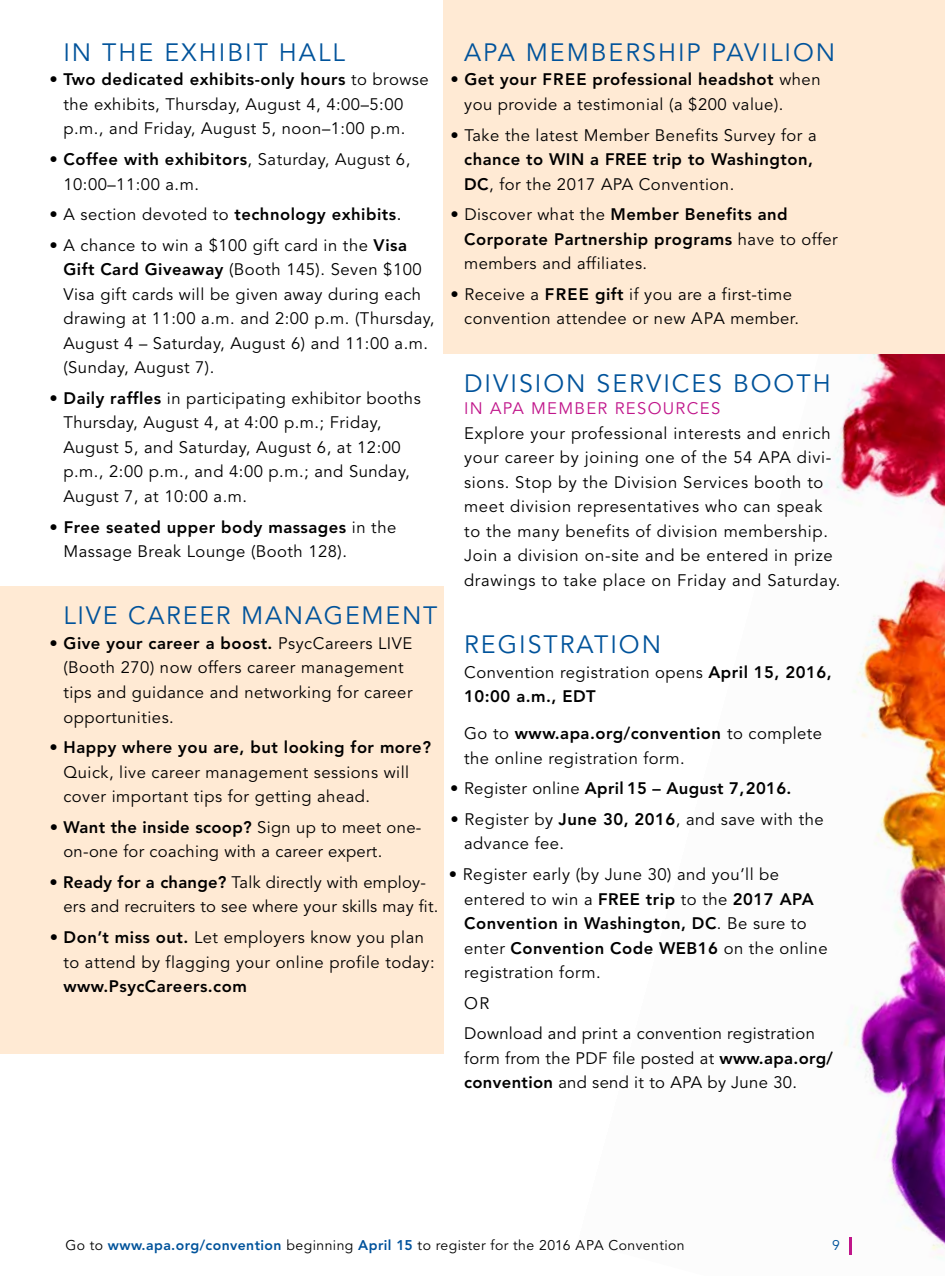
<style>
.page{position:relative;width:945px;height:1276px;background:#fff}
.page>*{position:absolute;margin:0;border:0;box-sizing:border-box;transform-origin:0 0}
.t1{font:24.85px "Avenir LT Std";letter-spacing:.08em;color:#00539b}
.t2{font:16.62px/24.5px "Avenir LT Std";letter-spacing:.03em;color:#000}
.t3{font:800 16.62px/24.5px "Avenir LT Std";letter-spacing:.03em;color:#000}
.t4{font:16.62px "Avenir LT Std";letter-spacing:.08em;color:#c0158a}
.t5{font:14px "Avenir LT Std";letter-spacing:.03em;color:#000}
.t6{font:14px "Avenir LT Std";color:#00539b}
.s1{font-weight:800}
.s2{font-style:inherit}
.s3{font-weight:400}
.s4{font-weight:800;color:#00539b}
.s5{font-weight:800;color:#00529c}
</style>
<div class="page">
<img style="left:824px;top:354px;width:121px;height:905px">
<div style="left:443px;top:0;width:502px;height:354px;background:#ffead4"></div>
<div style="left:0;top:586px;width:443px;height:468px;background:#ffead4"></div>
<hr style="left:849px;top:1237px;width:3px;height:17px;background:#c0158a">
<h1 class="t1" style="left:63px;top:38px;width:283px">IN THE EXHIBIT HALL</h1>
<p class="t2" style="left:63px;top:68px;width:367px;text-indent:-14px">• <span class="s1">Two dedicated exhibits-only hours</span> to browse the exhibits, Thursday, August 4, 4:00–5:00 p.m., and Friday, August 5, noon–1:00 p.m.</p>
<p class="t2" style="left:63px;top:147px;width:348px;text-indent:-14px">• <span class="s1">Coffee with exhibitors</span>, Saturday, August 6,<br>10:00–11:00 a.m.</p>
<p class="t2" style="left:50px;top:203px;width:353px">• A section devoted to <span class="s1">technology exhibits</span><span class="s2">.</span></p>
<p class="t2" style="left:63px;top:233px;width:373px;text-indent:-14px">• A chance to win a $100 gift card in the <span class="s1">Visa Gift Card Giveaway</span> (Booth 145). Seven $100<br>Visa gift cards will be given away during each drawing at 11:00 a.m. and 2:00 p.m. (Thursday, August 4 – Saturday, August 6) and 11:00 a.m. (Sunday, August 7).</p>
<p class="t2" style="left:63px;top:386px;width:359px;text-indent:-14px">• <span class="s1">Daily raffles</span> in participating exhibitor booths Thursday, August 4, at 4:00 p.m.; Friday, August 5, and Saturday, August 6, at 12:00 p.m., 2:00 p.m., and 4:00 p.m.; and Sunday, August 7, at 10:00 a.m.</p>
<p class="t2" style="left:63px;top:515px;width:334px;text-indent:-14px"><span class="s1">• Free seated upper body massages</span> in the<br>Massage Break Lounge (Booth 128).</p>
<h1 class="t1" style="left:63px;top:601px;width:376px">LIVE CAREER MANAGEMENT</h1>
<p class="t2" style="left:63px;top:631px;width:351px;text-indent:-14px">• <span class="s1">Give your career a boost.</span> PsycCareers LIVE (Booth 270) now offers career management tips and guidance and networking for career opportunities.</p>
<p class="t2" style="left:63px;top:735px;width:369px;text-indent:-14px">• <span class="s1">Happy where you are, but looking for more?<br></span>Quick, live career management sessions will cover important tips for getting ahead.</p>
<p class="t2" style="left:63px;top:815px;width:360px;text-indent:-14px">• <span class="s1">Want the inside scoop?</span> Sign up to meet one&shy;on-one for coaching with a career expert.</p>
<p class="t2" style="left:63px;top:870px;width:377px;text-indent:-14px"><span class="s1">• Ready for a change?</span> Talk directly with employ&shy;ers and recruiters to see where your skills may fit.</p>
<p class="t2" style="left:63px;top:925px;width:373px;text-indent:-14px">• <span class="s1">Don’t miss out.</span> Let employers know you plan to attend by flagging your online profile today:</p>
<p class="t3" style="left:63px;top:974px;width:185px">www.PsycCareers.com</p>
<h1 class="t1" style="left:464px;top:38px;width:373px">APA MEMBERSHIP PAVILION</h1>
<p class="t2" style="left:464px;top:68px;width:358px;text-indent:-14px">• <span class="s1">Get your FREE professional headshot</span> when you provide a testimonial (a $200 value).</p>
<p class="t2" style="left:450px;top:123px;width:368px">• Take the latest Member Benefits Survey for a</p>
<p class="t3" style="left:464px;top:147px;width:350px">chance to WIN a FREE trip to Washington,<br>DC<span class="s3">, for the 2017 APA Convention.</span></p>
<p class="t2" style="left:464px;top:203px;width:375px;text-indent:-14px">• Discover what the <span class="s1">Member Benefits and<br>Corporate Partnership programs</span> have to offer members and affiliates.</p>
<p class="t2" style="left:464px;top:282px;width:336px;text-indent:-14px">• Receive a <span class="s1">FREE gift</span> if you are a first-time convention attendee or new APA member.</p>
<h1 class="t1" style="left:464px;top:369px;width:368px">DIVISION SERVICES BOOTH</h1>
<p class="t4" style="left:464px;top:399px;width:258px">IN APA MEMBER RESOURCES</p>
<p class="t2" style="left:464px;top:421px;width:378px">Explore your professional interests and enrich your career by joining one of the 54 APA divi&shy;sions. Stop by the Division Services booth to meet division representatives who can speak to the many benefits of division membership.<br>Join a division on-site and be entered in prize drawings to take place on Friday and Saturday.</p>
<h1 class="t1" style="left:464px;top:630px;width:198px">REGISTRATION</h1>
<p class="t2" style="left:464px;top:660px;width:369px">Convention registration opens <span class="s1">April 15, 2016,<br>10:00 a.m., EDT</span></p>
<p class="t2" style="left:464px;top:721px;width:360px">Go to <span class="s1">www.apa.org/convention</span> to complete the online registration form.</p>
<p class="t3" style="left:450px;top:776px;width:343px">• <span class="s3">Register online</span> April 15 – August 7, 2016.</p>
<p class="t2" style="left:464px;top:807px;width:361px;text-indent:-14px"><span class="s1">•</span> Register by <span class="s1">June 30, 2016</span>, and save with the advance fee.</p>
<p class="t2" style="left:464px;top:862px;width:365px;text-indent:-15px"><span class="s1">•</span> Register early (by June 30) and you’ll be entered to win a <span class="s1">FREE trip</span> to the <span class="s1">2017 APA Convention in Washington, DC</span>. Be sure to enter <span class="s1">Convention Code WEB16</span> on the online registration form.</p>
<p class="t2" style="left:464px;top:988px;width:352px;line-height:30.6px">OR<br>Download and print a convention registration</p>
<p class="t2" style="left:464px;top:1046px;width:370px">form from the PDF file posted at <span class="s1">www.apa.org/ convention</span> and send it to APA by June 30.</p>
<p class="t5" style="left:66px;top:1237px;width:621px">Go to <span class="s4">www.apa.org/convention</span> beginning <span class="s5">April 15</span> to register for the 2016 APA Convention</p>
<p class="t6" style="left:832px;top:1237px;width:9px">9</p>
</div>
